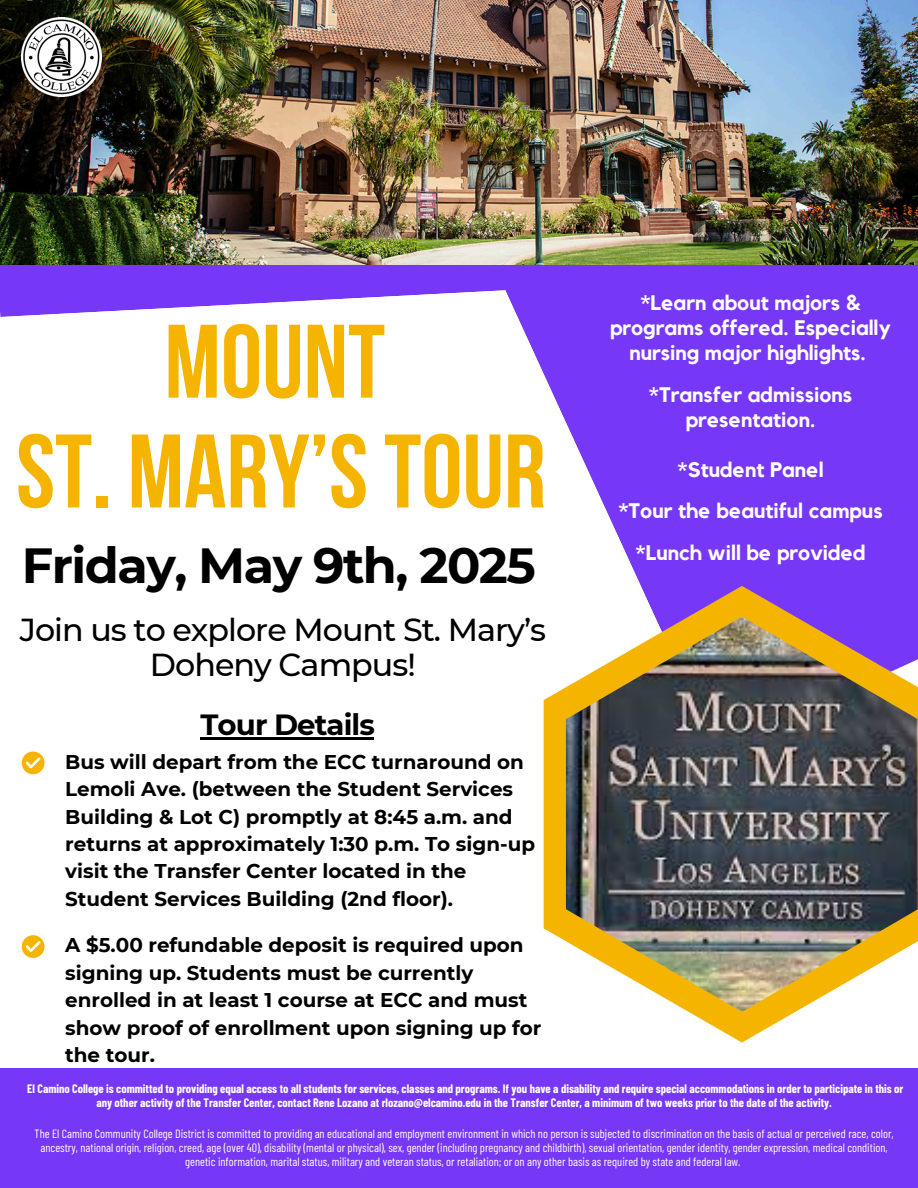
<style>
.page{position:relative;width:918px;height:1188px;background:#fff}
.page>*{position:absolute;margin:0;border:0;box-sizing:border-box;transform-origin:0 0}
.t1{font:700 104.25px "Bebas Neue";color:#f4b400}
.t2{font:700 49.2px "Montserrat";letter-spacing:-.03em;color:#000}
.t3{font:500 31.8px/34.8px "Montserrat";letter-spacing:-.03em;color:#000;text-align:center}
.t4{font:700 29.1px "Montserrat";letter-spacing:-.03em;color:#000}
.t5{font:700 21px/25px "Kollektif";color:#fff;text-align:center}
.t6{font:700 19.95px/27.5px "Montserrat";color:#000}
.t7{font:12px/14px "Barlow Condensed";color:#fff;text-align:center}
.t8{font:700 12px/14px "Barlow Condensed";color:#fff;text-align:center}
</style>
<div class="page">
<svg style="left:517px;top:317px;width:401px;height:435px;fill:#7737f6"></svg>
<svg style="left:0;top:265px;width:918px;height:52px;background:#8a54f7"></svg>
<img style="left:0;top:0;width:918px;height:265px">
<svg style="left:544px;top:586px;width:374px;height:457px"></svg>
<img style="left:566px;top:617px;width:352px;height:395px">
<div style="left:0;top:1069px;width:918px;height:119px;background:#7737f6"></div>
<svg style="left:22px;top:752px;width:22px;height:22px"></svg>
<svg style="left:22px;top:935px;width:22px;height:23px"></svg>
<img style="left:22px;top:17px;width:80px;height:80px">
<hr style="left:201px;top:738px;width:173px;height:2px;background:#000">
<h4 class="t1" style="left:165px;top:319px;width:222px">MOUNT</h4>
<h4 class="t1" style="left:16px;top:429px;width:531px">ST. MARY’STOUR</h4>
<h4 class="t2" style="left:22px;top:536px;width:516px">Friday, May 9th, 2025</h4>
<h4 class="t3" style="left:20px;top:612px;width:528px">Join us to explore Mount St. Mary’s<br>Doheny Campus!</h4>
<h1 class="t4" style="left:201px;top:707px;width:176px">Tour Details</h1>
<p class="t6" style="left:65px;top:748px;width:471px">Bus will depart from the ECC turnaround on Lemoli Ave. (between the Student Services Building &amp; Lot C) promptly at 8:45 a.m. and returns at approximately 1:30 p.m. To sign-up visit the Transfer Center located in the Student Services Building (2nd floor).</p>
<h1 class="t6" style="left:65px;top:931px;width:478px">A $5.00 refundable deposit is required upon signing up. Students must be currently enrolled in at least 1 course at ECC and must show proof of enrollment upon signing up for the tour.</h1>
<h3 class="t5" style="left:610px;top:291px;width:282px">*Learn about majors &amp; programs offered. Especially nursing major highlights.</h3>
<h3 class="t5" style="left:649px;top:383px;width:205px">*Transfer admissions presentation.</h3>
<p class="t5" style="left:677px;top:458px;width:148px">*Student Panel</p>
<h4 class="t5" style="left:618px;top:499px;width:266px">*Tour the beautiful campus</h4>
<p class="t5" style="left:636px;top:541px;width:231px">*Lunch will be provided</p>
<h2 class="t8" style="left:27px;top:1081px;width:878px">El Camino College is committed to providing equal access to all students for services, classes and programs. If you have a disability and require special accommodations in order to participate in this or any other activity of the Transfer Center, contact Rene Lozano at rlozano@elcamino.edu in the Transfer Center, a minimum of two weeks prior to the date of the activity.</h2>
<p class="t7" style="left:35px;top:1127px;width:861px">The El Camino Community College District is committed to providing an educational and employment environment in which no person is subjected to discrimination on the basis of actual or perceived race, color, ancestry, national origin, religion, creed, age (over 40), disability (mental or physical), sex, gender (including pregnancy and childbirth), sexual orientation, gender identity, gender expression, medical condition, genetic information, marital status, military and veteran status, or retaliation; or on any other basis as required by state and federal law.</p>
</div>
